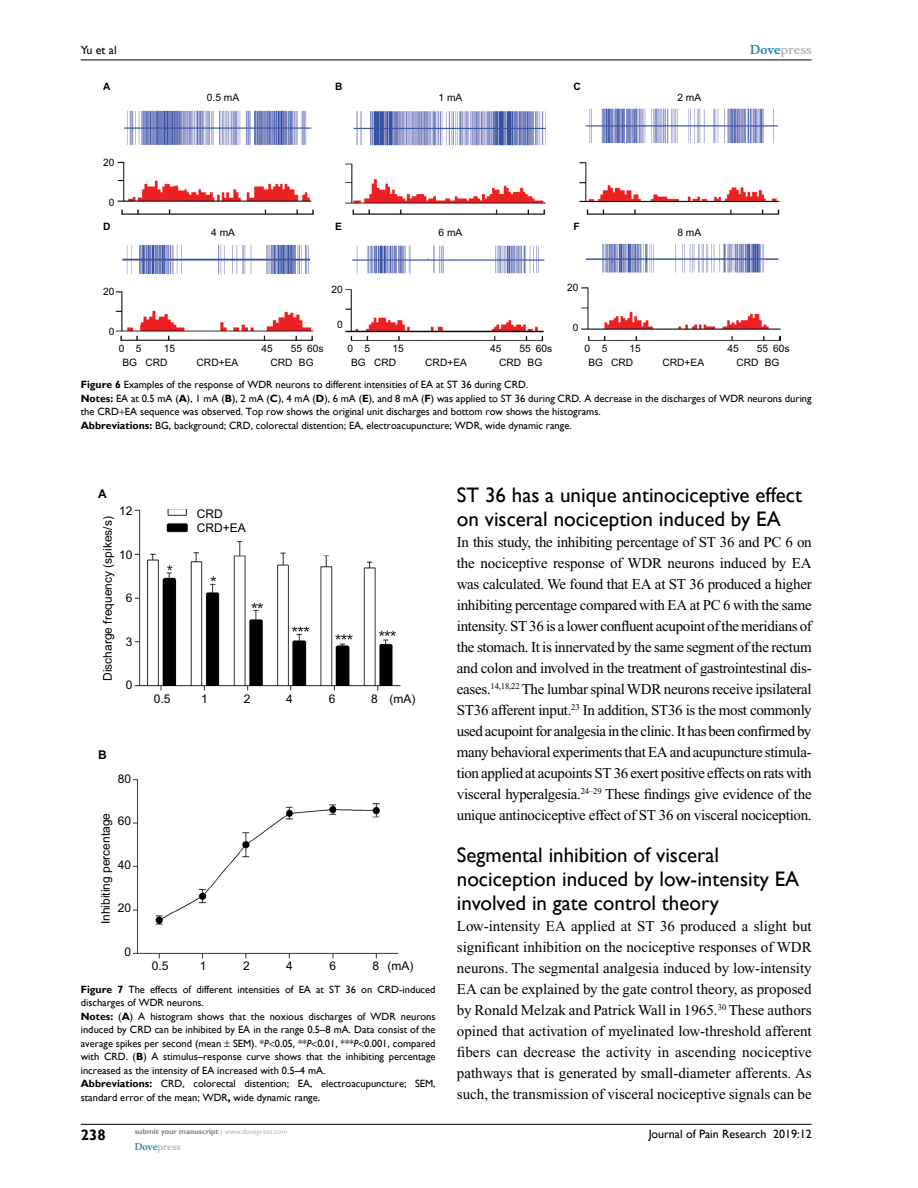
<style>
.page{position:relative;width:918px;height:1188px;background:#fff}
.page>*{position:absolute;margin:0;border:0;box-sizing:border-box;transform-origin:0 0}
.t1{font:21px/24px "Gill Sans";color:#000}
.t2{font:15px/21px "Times New Roman";letter-spacing:-.02em;color:#000;text-align:justify}
.t3{font:700 15px "Gill Sans";color:#000}
.t4{font:12px/13.5px "Arial";color:#010101}
.t5{font:12px "Gill Sans";color:#000}
.t6{font:700 12px "Musee";color:#b8babc}
.t7{font:700 12px "Arial";color:#010101}
.t8{font:10.5px/13.5px "Gill Sans";color:#000}
.t9{font:10.2px "Arial";color:#000}
.t10{font:700 10.2px "Arial";color:#000}
.t11{font:700 9px "Musee";color:#b8babc}
.t12{font:700 7.5px "Gill Sans";color:#808285}
.s1{color:#3785ad}
.s2{font-weight:700}
.s3{font-style:italic}
.s4{font-weight:400;color:#b8babc}
</style>
<div class="page">
<hr style="left:81px;top:1124px;width:731px;height:1px;background:#000">
<hr style="left:81px;top:60px;width:731px;height:1px;background:#000">
<img style="left:115px;top:109px;width:665px;height:232px">
<img style="left:134px;top:509px;width:267px;height:449px">
<p class="t5" style="left:81px;top:43px;width:37px">Yu et al</p>
<p class="t10" style="left:103px;top:79px;width:9px">A</p>
<p class="t10" style="left:335px;top:79px;width:9px">B</p>
<p class="t10" style="left:573px;top:79px;width:9px">C</p>
<p class="t9" style="left:103px;top:156px;width:13px">20</p>
<p class="t9" style="left:109px;top:195px;width:7px">0</p>
<p class="t9" style="left:207px;top:91px;width:34px">0.5 mA</p>
<p class="t9" style="left:439px;top:91px;width:25px">1 mA</p>
<p class="t9" style="left:677px;top:91px;width:25px">2 mA</p>
<p class="t10" style="left:103px;top:220px;width:9px">D</p>
<p class="t10" style="left:335px;top:220px;width:8px">E</p>
<p class="t10" style="left:573px;top:220px;width:8px">F</p>
<p class="t9" style="left:211px;top:226px;width:25px">4 mA</p>
<p class="t9" style="left:439px;top:226px;width:25px">6 mA</p>
<p class="t9" style="left:677px;top:226px;width:25px">8 mA</p>
<p class="t9" style="left:103px;top:285px;width:13px">20</p>
<p class="t9" style="left:109px;top:324px;width:7px">0</p>
<p class="t9" style="left:331px;top:282px;width:13px">20</p>
<p class="t9" style="left:337px;top:318px;width:7px">0</p>
<p class="t9" style="left:567px;top:281px;width:13px">20</p>
<p class="t9" style="left:573px;top:321px;width:7px">0</p>
<p class="t6" style="left:750px;top:43px;width:63px"><span class="s1">Dove</span>press</p>
<p class="t9" style="left:585px;top:342px;width:24px">0 5</p>
<p class="t9" style="left:630px;top:342px;width:13px">15</p>
<p class="t9" style="left:727px;top:342px;width:13px">45</p>
<p class="t9" style="left:757px;top:342px;width:34px">55 60s</p>
<p class="t9" style="left:119px;top:342px;width:24px">0 5</p>
<p class="t9" style="left:164px;top:342px;width:13px">15</p>
<p class="t9" style="left:261px;top:342px;width:13px">45</p>
<p class="t9" style="left:291px;top:342px;width:34px">55 60s</p>
<p class="t8" style="left:81px;top:378px;width:732px"><span class="s2">Figure 6</span> Examples of the response of WDR neurons to different intensities of EA at ST 36 during CRD.<br><span class="s2">Notes:</span> EA at 0.5 mA (<span class="s2">A</span>), 1 mA (<span class="s2">B</span>), 2 mA (<span class="s2">C</span>), 4 mA (<span class="s2">D</span>), 6 mA (<span class="s2">E</span>), and 8 mA (<span class="s2">F</span>) was applied to ST 36 during CRD. A decrease in the discharges of WDR neurons during the CRD EA sequence was observed. Top row shows the original unit discharges and bottom row shows the histograms.<br><span class="s2">Abbreviations:</span> BG, background; CRD, colorectal distention; EA, electroacupuncture; WDR, wide dynamic range.</p>
<p class="t9" style="left:347px;top:342px;width:24px">0 5</p>
<p class="t9" style="left:392px;top:342px;width:13px">15</p>
<p class="t9" style="left:490px;top:342px;width:13px">45</p>
<p class="t9" style="left:519px;top:342px;width:34px">55 60s</p>
<p class="t9" style="left:122px;top:356px;width:46px">BG CRD</p>
<p class="t9" style="left:197px;top:356px;width:43px">CRD+EA</p>
<p class="t9" style="left:271px;top:356px;width:45px">CRD BG</p>
<p class="t9" style="left:351px;top:356px;width:46px">BG CRD</p>
<p class="t9" style="left:425px;top:356px;width:43px">CRD+EA</p>
<p class="t9" style="left:499px;top:356px;width:45px">CRD BG</p>
<p class="t9" style="left:588px;top:356px;width:46px">BG CRD</p>
<p class="t9" style="left:663px;top:356px;width:43px">CRD+EA</p>
<p class="t9" style="left:736px;top:356px;width:45px">CRD BG</p>
<p class="t7" style="left:98px;top:486px;width:10px">A</p>
<p class="t4" style="left:119px;top:504px;width:15px">12</p>
<p class="t4" style="left:197px;top:508px;width:51px">CRD<br>CRD+EA</p>
<p class="t4" style="left:119px;top:548px;width:15px">10</p>
<p class="t4" style="left:126px;top:591px;width:8px">6</p>
<p class="t4" style="left:126px;top:635px;width:8px">3</p>
<p class="t4" style="left:101px;top:681px;width:166px;rotate:-90deg">Discharge frequency (spikes/s)</p>
<p class="t4" style="left:126px;top:679px;width:8px">0</p>
<p class="t7" style="left:98px;top:746px;width:10px">B</p>
<p class="t4" style="left:118px;top:772px;width:15px">80</p>
<p class="t4" style="left:99px;top:924px;width:113px;rotate:-90deg">Inhibiting percentage</p>
<p class="t4" style="left:118px;top:814px;width:15px">60</p>
<p class="t4" style="left:118px;top:858px;width:15px">40</p>
<p class="t4" style="left:118px;top:901px;width:15px">20</p>
<p class="t4" style="left:124px;top:945px;width:8px">0</p>
<p class="t4" style="left:154px;top:693px;width:18px">0.5</p>
<p class="t4" style="left:201px;top:693px;width:8px">1</p>
<p class="t4" style="left:244px;top:693px;width:8px">2</p>
<p class="t4" style="left:286px;top:693px;width:8px">4</p>
<p class="t4" style="left:329px;top:693px;width:8px">6</p>
<p class="t4" style="left:371px;top:693px;width:46px">8 (mA)</p>
<p class="t4" style="left:152px;top:959px;width:18px">0.5</p>
<p class="t4" style="left:200px;top:959px;width:8px">1</p>
<p class="t4" style="left:243px;top:959px;width:8px">2</p>
<p class="t4" style="left:286px;top:959px;width:8px">4</p>
<p class="t4" style="left:329px;top:959px;width:8px">6</p>
<p class="t4" style="left:373px;top:959px;width:42px">8 (mA)</p>
<p class="t8" style="left:81px;top:983px;width:356px"><span class="s2">Figure 7</span> The effects of different intensities of EA at ST 36 on CRD-induced discharges of WDR neurons.<br><span class="s2">Notes:</span> (<span class="s2">A</span>) A histogram shows that the noxious discharges of WDR neurons induced by CRD can be inhibited by EA in the range 0.5–8 mA. Data consist of the average spikes per second (mean SEM). *<span class="s3">P</span> 0.05, **<span class="s3">P</span> 0.01, ***<span class="s3">P</span> 0.001, compared with CRD. (<span class="s2">B</span>) A stimulus–response curve shows that the inhibiting percentage increased as the intensity of EA increased with 0.5–4 mA.<br><span class="s2">Abbreviations:</span> CRD, colorectal distention; EA, electroacupuncture; SEM, standard error of the mean; WDR<span class="s2">,</span> wide dynamic range.</p>
<p class="t3" style="left:81px;top:1126px;width:26px">238</p>
<p class="t12" style="left:135px;top:1127px;width:154px">submit your manuscript <span class="s4">| www.dovepress.com</span></p>
<p class="t11" style="left:135px;top:1141px;width:48px"><span class="s1">Dove</span>press</p>
<h1 class="t1" style="left:457px;top:484px;width:347px">ST 36 has a unique antinociceptive effect on visceral nociception induced by EA</h1>
<p class="t2" style="left:457px;top:532px;width:357px">In this study, the inhibiting percentage of ST 36 and PC 6 on the nociceptive response of WDR neurons induced by EA was calculated. We found that EA at ST 36 produced a higher inhibiting percentage compared with EA at PC 6 with the same intensity. ST 36 is a lower confluent acupoint of the meridians of the stomach. It is innervated by the same segment of the rectum and colon and involved in the treatment of gastrointestinal dis&shy;eases.<sup>14,18,22</sup> The lumbar spinal WDR neurons receive ipsilateral ST36 afferent input.<sup>23</sup> In addition, ST36 is the most commonly used acupoint for analgesia in the clinic. It has been confirmed by many behavioral experiments that EA and acupuncture stimula&shy;tion applied at acupoints ST 36 exert positive effects on rats with visceral hyperalgesia.<sup>24–29</sup> These findings give evidence of the unique antinociceptive effect of ST 36 on visceral nociception.</p>
<h1 class="t1" style="left:457px;top:844px;width:331px">Segmental inhibition of visceral nociception induced by low-intensity EA involved in gate control theory</h1>
<p class="t2" style="left:457px;top:916px;width:356px">Low-intensity EA applied at ST 36 produced a slight but significant inhibition on the nociceptive responses of WDR neurons. The segmental analgesia induced by low-intensity EA can be explained by the gate control theory, as proposed by Ronald Melzak and Patrick Wall in 1965.<sup>30</sup> These authors opined that activation of myelinated low-threshold afferent fibers can decrease the activity in ascending nociceptive pathways that is generated by small-diameter afferents. As such, the transmission of visceral nociceptive signals can be</p>
<p class="t5" style="left:649px;top:1127px;width:164px">Journal of Pain Research 2019:12</p>
</div>
